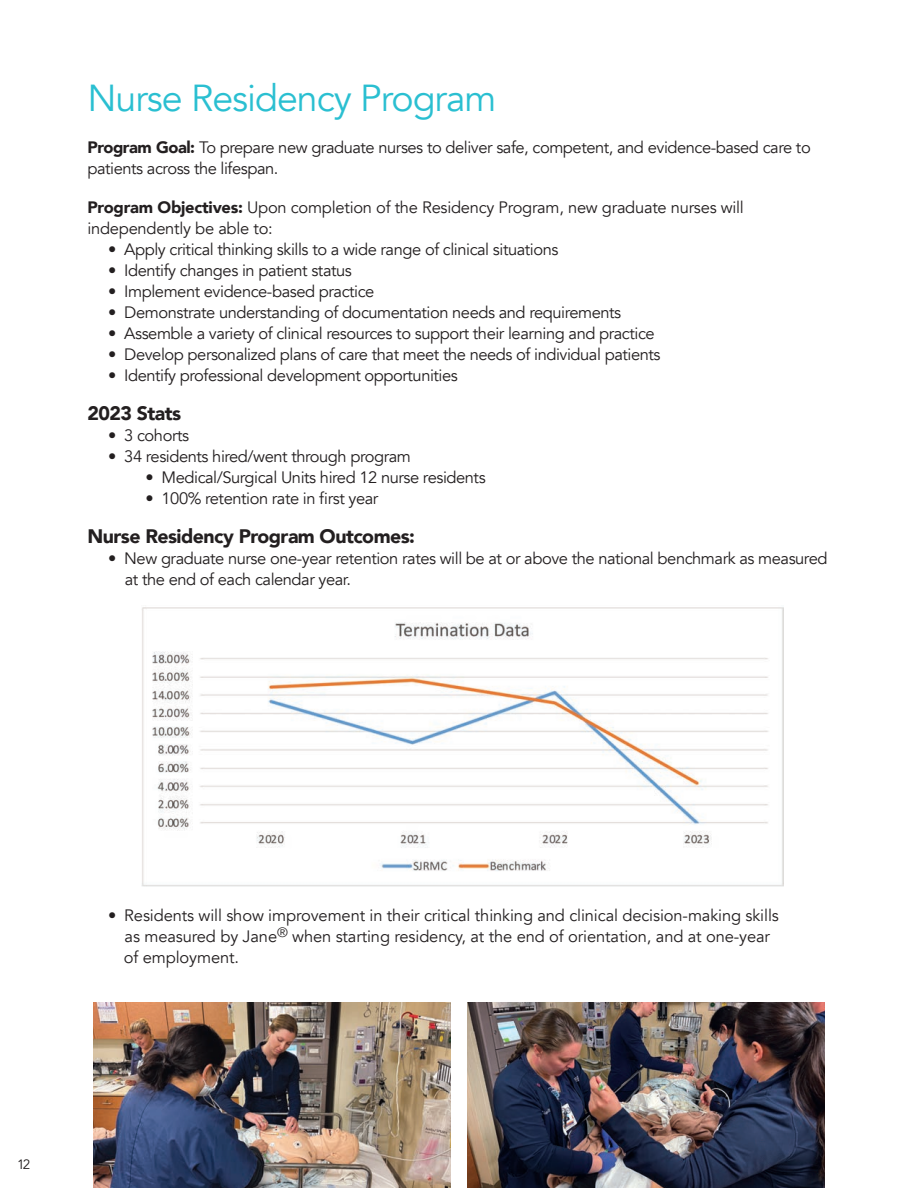
<style>
.page{position:relative;width:918px;height:1188px;background:#fff}
.page>*{position:absolute;margin:0;border:0;box-sizing:border-box;transform-origin:0 0}
.t1{font:37.5px "Avenir";letter-spacing:-.025em;color:#2abfd1}
.t2{font:900 19.5px "Avenir";letter-spacing:-.025em;color:#231f20}
.t3{font:16.5px/21px "Avenir";letter-spacing:-.025em;color:#231f20}
.t4{font:16.5px/21px "Avenir";letter-spacing:-.005em;color:#231f20}
.t5{font:13.5px "Avenir";color:#231f20}
.s1{font-weight:900}
</style>
<div class="page">
<img style="left:94px;top:1002px;width:357px;height:186px">
<img style="left:467px;top:1002px;width:357px;height:186px">
<img style="left:142px;top:607px;width:642px;height:280px">
<h1 class="t1" style="left:87px;top:75px;width:411px">Nurse Residency Program</h1>
<p class="t3" style="left:87px;top:137px;width:725px"><span class="s1">Program Goal:</span> To prepare new graduate nurses to deliver safe, competent, and evidence-based care to patients across the lifespan.</p>
<p class="t3" style="left:87px;top:197px;width:658px"><span class="s1">Program Objectives:</span> Upon completion of the Residency Program, new graduate nurses will independently be able to:</p>
<p class="t3" style="left:108px;top:239px;width:452px">• Apply critical thinking skills to a wide range of clinical situations</p>
<p class="t3" style="left:108px;top:260px;width:245px">• Identify changes in patient status</p>
<p class="t3" style="left:108px;top:281px;width:268px">• Implement evidence-based practice</p>
<p class="t3" style="left:108px;top:302px;width:515px">• Demonstrate understanding of documentation needs and requirements</p>
<p class="t3" style="left:108px;top:323px;width:548px">• Assemble a variety of clinical resources to support their learning and practice</p>
<p class="t3" style="left:108px;top:344px;width:554px">• Develop personalized plans of care that meet the needs of individual patients</p>
<p class="t3" style="left:108px;top:365px;width:351px">• Identify professional development opportunities</p>
<p class="t2" style="left:87px;top:396px;width:95px">2023 Stats</p>
<p class="t3" style="left:108px;top:425px;width:82px">• 3 cohorts</p>
<p class="t3" style="left:108px;top:446px;width:304px">• 34 residents hired/went through program</p>
<p class="t3" style="left:145px;top:467px;width:342px">• Medical/Surgical Units hired 12 nurse residents</p>
<p class="t3" style="left:145px;top:488px;width:234px">• 100% retention rate in first year</p>
<p class="t2" style="left:87px;top:519px;width:329px">Nurse Residency Program Outcomes:</p>
<p class="t3" style="left:125px;top:548px;width:704px;text-indent:-17px">• New graduate nurse one-year retention rates will be at or above the national benchmark as measured at the end of each calendar year.</p>
<p class="t5" style="left:17px;top:1157px;width:15px">12</p>
<p class="t4" style="left:124px;top:905px;width:656px;text-indent:-16px">• Residents will show improvement in their critical thinking and clinical decision-making skills as measured by Jane<sup>®</sup> when starting residency, at the end of orientation, and at one-year of employment.</p>
</div>
